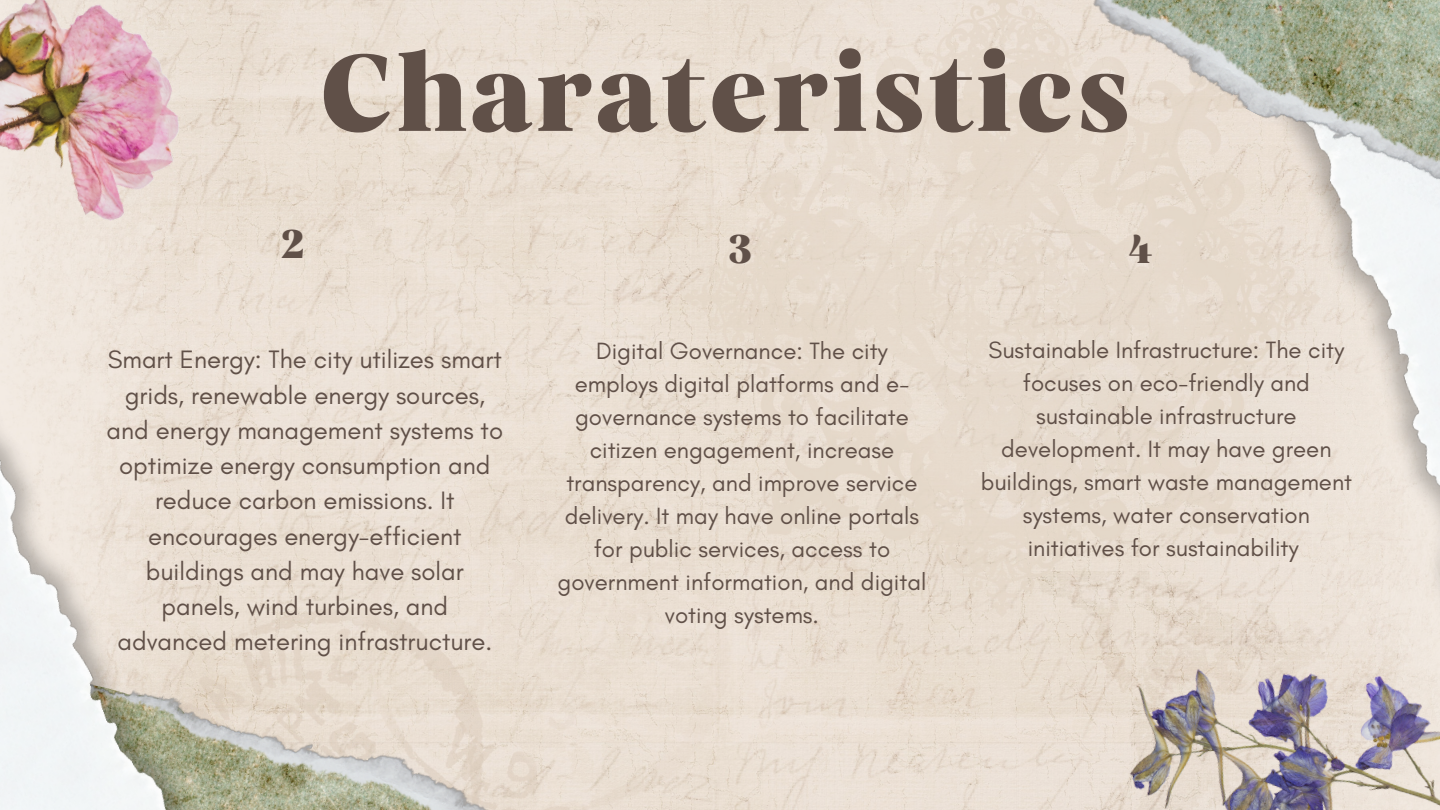
<style>
.page{position:relative;width:1440px;height:810px;background:#fff}
.page>*{position:absolute;margin:0;border:0;box-sizing:border-box;transform-origin:0 0}
.t1{font:111px "Carelia Upright";letter-spacing:.025em;color:#605048}
.t2{font:41px "Carelia Upright";color:#605048}
.t3{font:25.6px/35.3px "Glacial Indifference";color:#605048;text-align:center}
.t4{font:24px/33px "Glacial Indifference";color:#605048;text-align:center}
</style>
<div class="page">
<img style="left:209px;top:0;width:976px;height:810px">
<img style="left:0;top:0;width:209px;height:186px">
<img style="left:369px;top:562px;width:262px;height:248px">
<img style="left:1185px;top:392px;width:255px;height:152px">
<img style="left:1027px;top:0;width:413px;height:392px">
<img style="left:0;top:186px;width:369px;height:624px">
<img style="left:1064px;top:544px;width:376px;height:266px">
<p class="t1" style="left:319px;top:28px;width:812px">Charateristics</p>
<p class="t2" style="left:280px;top:220px;width:26px">2</p>
<p class="t2" style="left:728px;top:225px;width:26px">3</p>
<p class="t2" style="left:1129px;top:225px;width:26px">4</p>
<p class="t3" style="left:107px;top:342px;width:398px">Smart Energy: The city utilizes smart grids, renewable energy sources, and energy management systems to optimize energy consumption and reduce carbon emissions. It encourages energy-efficient buildings and may have solar panels, wind turbines, and advanced metering infrastructure.</p>
<p class="t4" style="left:558px;top:334px;width:370px">Digital Governance: The city employs digital platforms and e&shy;governance systems to facilitate citizen engagement, increase transparency, and improve service delivery. It may have online portals for public services, access to government information, and digital voting systems.</p>
<p class="t4" style="left:981px;top:333px;width:373px">Sustainable Infrastructure: The city focuses on eco-friendly and sustainable infrastructure development. It may have green buildings, smart waste management systems, water conservation initiatives for sustainability</p>
</div>
